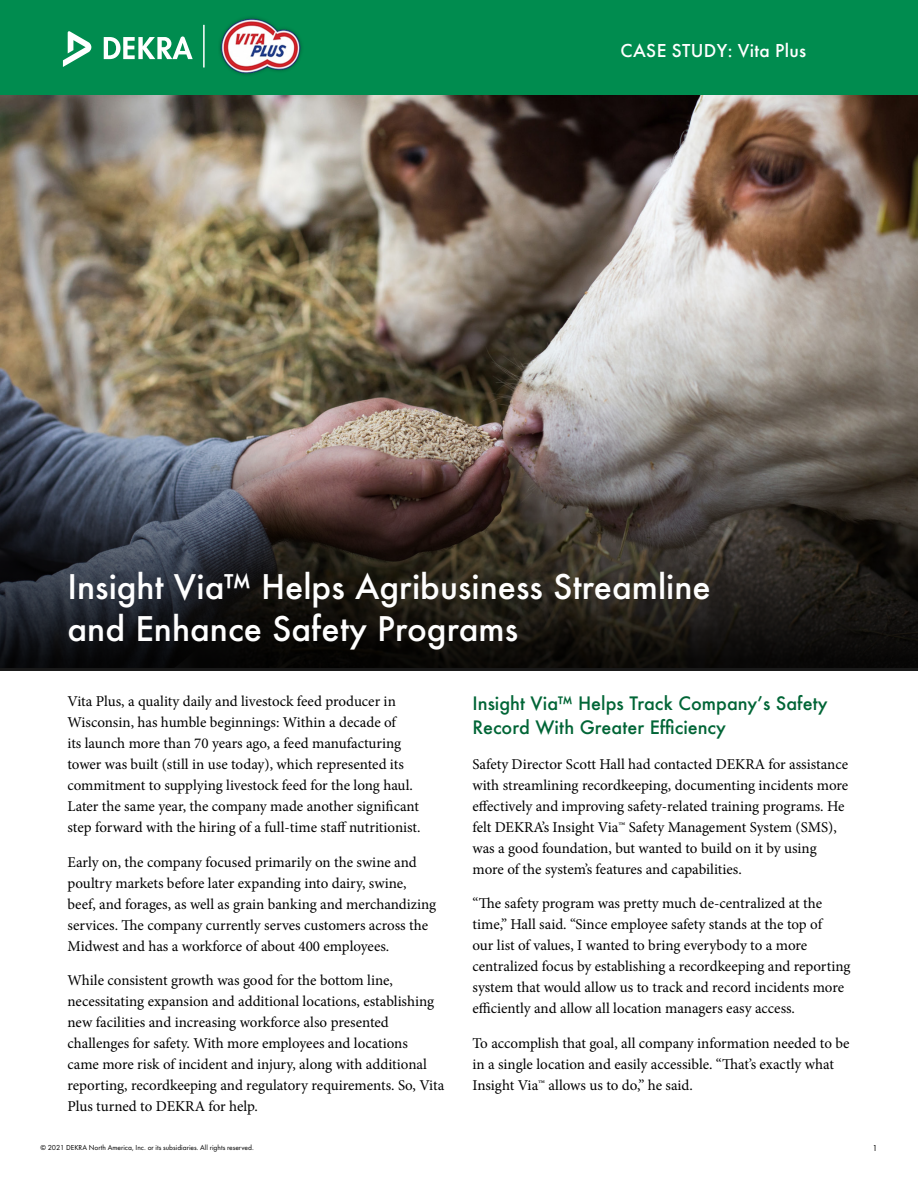
<style>
.page{position:relative;width:918px;height:1188px;background:#fff}
.page>*{position:absolute;margin:0;border:0;box-sizing:border-box;transform-origin:0 0}
.t1{font:500 33px/42px "Futura";color:#fff}
.t2{font:500 19.5px "Futura PT";letter-spacing:.02em;color:#fff}
.t3{font:500 18px/24px "Futura";color:#006536}
.t4{font:15px/21px "Minion Pro";color:#000}
.t5{font:9px "Futura PT";color:#000}
.t6{font:7.5px "Futura PT";color:#000}
</style>
<div class="page">
<img style="left:0;top:94px;width:918px;height:295px">
<img style="left:0;top:389px;width:918px;height:282px">
<div style="left:0;top:0;width:918px;height:94px;background:#008c4f"></div>
<svg style="left:104px;top:36px;width:89px;height:23px"></svg>
<svg style="left:63px;top:31px;width:28px;height:36px"></svg>
<hr style="left:203px;top:25px;width:2px;height:42px;background:#fff">
<img style="left:220px;top:17px;width:82px;height:58px">
<h2 class="t2" style="left:621px;top:39px;width:187px">CASE STUDY: Vita Plus</h2>
<h1 class="t1" style="left:67px;top:565px;width:645px">Insight Via™ Helps Agribusiness Streamline and Enhance Safety Programs</h1>
<p class="t4" style="left:68px;top:691px;width:355px">Vita Plus, a quality daily and livestock feed producer in Wisconsin, has humble beginnings: Within a decade of<br>its launch more than 70 years ago, a feed manufacturing tower was built (still in use today), which represented its commitment to supplying livestock feed for the long haul.<br>Later the same year, the company made another significant step forward with the hiring of a full-time staff nutritionist.</p>
<p class="t4" style="left:68px;top:852px;width:370px">Early on, the company focused primarily on the swine and poultry markets before later expanding into dairy, swine, beef, and forages, as well as grain banking and merchandizing services. The company currently serves customers across the Midwest and has a workforce of about 400 employees.</p>
<p class="t4" style="left:68px;top:970px;width:378px">While consistent growth was good for the bottom line, necessitating expansion and additional locations, establishing new facilities and increasing workforce also presented challenges for safety. With more employees and locations<br>came more risk of incident and injury, along with additional reporting, recordkeeping and regulatory requirements. So, Vita Plus turned to DEKRA for help.</p>
<p class="t3" style="left:473px;top:691px;width:357px">Insight Via™ Helps Track Company’s Safety<br>Record With Greater Efficiency</p>
<p class="t4" style="left:472px;top:754px;width:377px">Safety Director Scott Hall had contacted DEKRA for assistance with streamlining recordkeeping, documenting incidents more effectively and improving safety-related training programs. He felt DEKRA’s Insight Via™ Safety Management System (SMS), was a good foundation, but wanted to build on it by using more of the system’s features and capabilities.</p>
<p class="t4" style="left:472px;top:893px;width:379px">“The safety program was pretty much de-centralized at the time,” Hall said. “Since employee safety stands at the top of<br>our list of values, I wanted to bring everybody to a more centralized focus by establishing a recordkeeping and reporting system that would allow us to track and record incidents more efficiently and allow all location managers easy access.</p>
<p class="t4" style="left:472px;top:1033px;width:379px">To accomplish that goal, all company information needed to be in a single location and easily accessible. “That’s exactly what<br>Insight Via™ allows us to do,” he said.</p>
<p class="t6" style="left:40px;top:1143px;width:215px">© 2021 DEKRA North America, Inc. or its subsidiaries. All rights reserved.</p>
<p class="t5" style="left:872px;top:1142px;width:7px">1</p>
</div>
